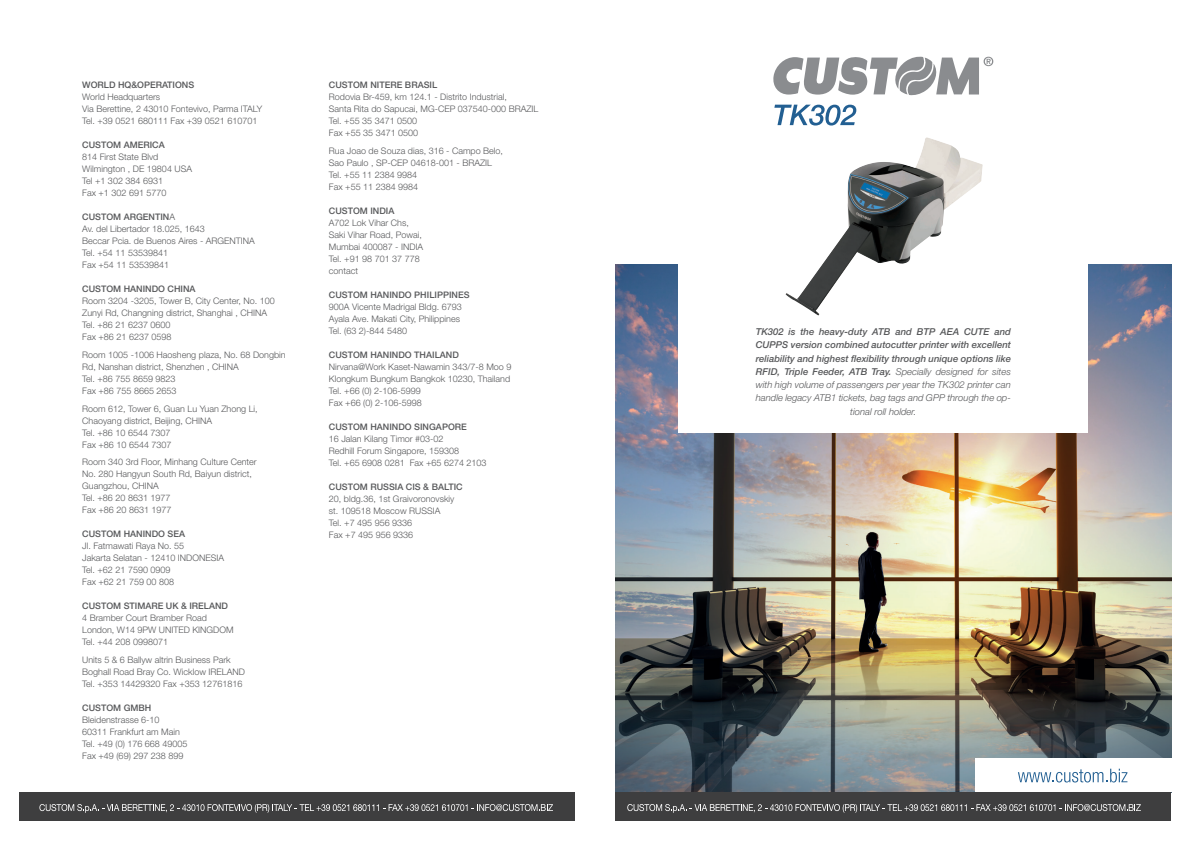
<style>
.page{position:relative;width:1191px;height:842px;background:#fff}
.page>*{position:absolute;margin:0;border:0;box-sizing:border-box;transform-origin:0 0}
.t1{font:italic 500 9.5px/13.3px "Helvetica Neue LT Std";color:#57585a;text-align:center}
.t2{font:300 9px/12px "Helvetica Neue LT Std";color:#57585a}
.t3{font:500 9px "Helvetica Neue LT Std";color:#57585a}
.s1{font-weight:500}
.s2{font-weight:300}
</style>
<div class="page">
<div style="left:19px;top:792px;width:556px;height:29px;background:#3e3e3f"></div>
<img style="left:615px;top:265px;width:556px;height:527px">
<div style="left:678px;top:258px;width:410px;height:174px;background:#fff"></div>
<div style="left:975px;top:759px;width:216px;height:33px;background:#fff"></div>
<div style="left:615px;top:792px;width:556px;height:29px;background:#3e3e3f"></div>
<svg style="left:773px;top:56px;width:220px;height:40px"></svg>
<svg style="left:627px;top:804px;width:513px;height:9px"></svg>
<svg style="left:1018px;top:769px;width:109px;height:13px"></svg>
<svg style="left:39px;top:804px;width:514px;height:9px"></svg>
<svg style="left:774px;top:105px;width:82px;height:21px"></svg>
<img style="left:785px;top:138px;width:197px;height:178px">
<p class="t3" style="left:82px;top:80px;width:114px">WORLD HQ&amp;OPERATIONS</p>
<p class="t2" style="left:82px;top:91px;width:182px">World Headquarters<br>Via Berettine, 2 43010 Fontevivo, Parma ITALY<br>Tel. +39 0521 680111 Fax +39 0521 610701</p>
<p class="t3" style="left:82px;top:140px;width:84px">CUSTOM AMERICA</p>
<p class="t2" style="left:82px;top:151px;width:111px">814 First State Blvd<br>Wilmington , DE 19804 USA<br>Tel +1 302 384 6931<br>Fax +1 302 691 5770</p>
<p class="t2" style="left:82px;top:211px;width:174px"><span class="s1">CUSTOM ARGENTIN</span>A<br>Av. del Libertador 18.025, 1643<br>Beccar Pcia. de Buenos Aires - ARGENTINA<br>Tel. +54 11 53539841<br>Fax +54 11 53539841</p>
<p class="t3" style="left:82px;top:284px;width:115px">CUSTOM HANINDO CHINA</p>
<p class="t2" style="left:82px;top:295px;width:194px">Room 3204 -3205, Tower B, City Center, No. 100<br>Zunyi Rd, Changning district, Shanghai , CHINA<br>Tel. +86 21 6237 0600<br>Fax +86 21 6237 0598</p>
<p class="t2" style="left:82px;top:349px;width:205px">Room 1005 -1006 Haosheng plaza, No. 68 Dongbin<br>Rd, Nanshan district, Shenzhen , CHINA<br>Tel. +86 755 8659 9823<br>Fax +86 755 8665 2653</p>
<p class="t2" style="left:82px;top:402px;width:177px">Room 612, Tower 6, Guan Lu Yuan Zhong Li,<br>Chaoyang district, Beijing, CHINA<br>Tel. +86 10 6544 7307<br>Fax +86 10 6544 7307</p>
<p class="t2" style="left:82px;top:456px;width:176px">Room 340 3rd Floor, Minhang Culture Center<br>No. 280 Hangyun South Rd, Baiyun district,<br>Guangzhou, CHINA<br>Tel. +86 20 8631 1977<br>Fax +86 20 8631 1977</p>
<p class="t3" style="left:82px;top:529px;width:104px">CUSTOM HANINDO SEA</p>
<p class="t2" style="left:82px;top:540px;width:143px">Jl. Fatmawati Raya No. 55<br>Jakarta Selatan - 12410 INDONESIA<br>Tel. +62 21 7590 0909<br>Fax +62 21 759 00 808</p>
<p class="t3" style="left:82px;top:601px;width:147px">CUSTOM STIMARE UK &amp; IRELAND</p>
<p class="t2" style="left:82px;top:612px;width:153px">4 Bramber Court Bramber Road<br>London, W14 9PW UNITED KINGDOM<br>Tel. +44 208 0998071</p>
<p class="t2" style="left:82px;top:654px;width:164px">Units 5 &amp; 6 Ballyw altrin Business Park<br>Boghall Road Bray Co. Wicklow IRELAND<br>Tel. +353 14429320 Fax +353 12761816</p>
<p class="t3" style="left:82px;top:702px;width:71px">CUSTOM GMBH</p>
<p class="t2" style="left:82px;top:714px;width:107px">Bleidenstrasse 6-10<br>60311 Frankfurt am Main<br>Tel. +49 (0) 176 668 49005<br>Fax +49 (69) 297 238 899</p>
<p class="t3" style="left:329px;top:80px;width:110px">CUSTOM NITERE BRASIL</p>
<p class="t2" style="left:329px;top:91px;width:211px">Rodovia Br-459, km 124.1 - Distrito Industrial,<br>Santa Rita do Sapucai, MG-CEP 037540-000 BRAZIL Tel. +55 35 3471 0500<br>Fax +55 35 3471 0500</p>
<p class="t2" style="left:329px;top:145px;width:176px">Rua Joao de Souza dias, 316 - Campo Belo,<br>Sao Paulo , SP-CEP 04618-001 - BRAZIL<br>Tel. +55 11 2384 9984<br>Fax +55 11 2384 9984</p>
<p class="t3" style="left:329px;top:205px;width:67px">CUSTOM INDIA</p>
<p class="t2" style="left:329px;top:217px;width:96px">A702 Lok Vihar Chs,<br>Saki Vihar Road, Powai,<br>Mumbai 400087 - INDIA<br>Tel. +91 98 701 37 778 contact</p>
<p class="t3" style="left:329px;top:289px;width:142px">CUSTOM HANINDO PHILIPPINES</p>
<p class="t2" style="left:329px;top:301px;width:134px">900A Vicente Madrigal Bldg. 6793<br>Ayala Ave. Makati City, Philippines<br>Tel. (63 2)-844 5480</p>
<p class="t3" style="left:329px;top:349px;width:131px">CUSTOM HANINDO THAILAND</p>
<p class="t2" style="left:329px;top:361px;width:184px">Nirvana@Work Kaset-Nawamin 343/7-8 Moo 9<br>Klongkum Bungkum Bangkok 10230, Thailand<br>Tel. +66 (0) 2-106-5999<br>Fax +66 (0) 2-106-5998</p>
<p class="t3" style="left:329px;top:421px;width:139px">CUSTOM HANINDO SINGAPORE</p>
<p class="t2" style="left:329px;top:433px;width:159px">16 Jalan Kilang Timor #03-02<br>Redhill Forum Singapore, 159308<br>Tel. +65 6908 0281 Fax +65 6274 2103</p>
<p class="t3" style="left:329px;top:481px;width:135px">CUSTOM RUSSIA CIS &amp; BALTIC</p>
<p class="t2" style="left:329px;top:493px;width:127px">20, bldg.36, 1st Graivoronovskiy st. 109518 Moscow RUSSIA<br>Tel. +7 495 956 9336<br>Fax +7 495 956 9336</p>
<p class="t1" style="left:755px;top:325px;width:257px">TK302 is the heavy-duty ATB and BTP AEA CUTE and CUPPS version combined autocutter printer with excellent reliability and highest flexibility through unique options like RFID, Triple Feeder, ATB Tray. <span class="s2">Specially designed for sites with high volume of passengers per year the TK302 printer can handle legacy ATB1 tickets, bag tags and GPP through the op&shy;tional roll holder.</span></p>
</div>
